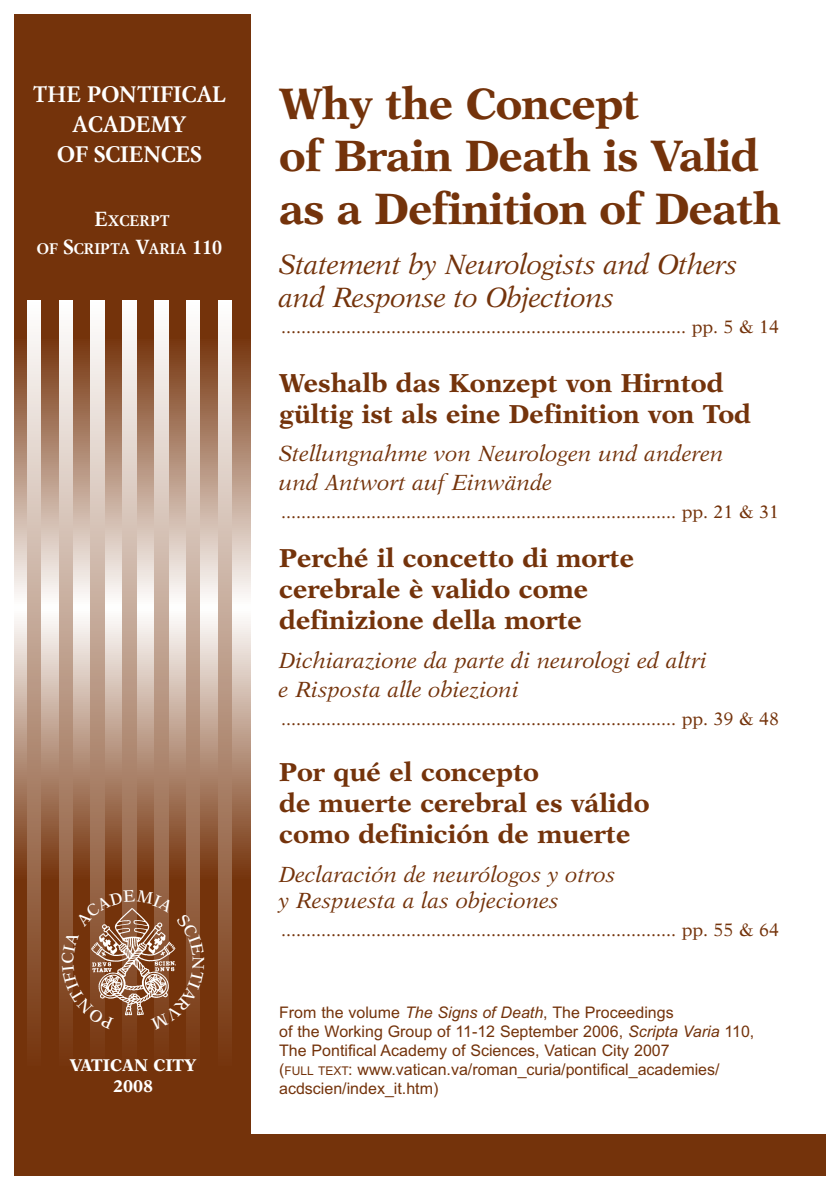
<style>
.page{position:relative;width:840px;height:1190px;background:#fff}
.page>*{position:absolute;margin:0;border:0;box-sizing:border-box;transform-origin:0 0}
.t1{font:700 44px/52.8px "New Aster";letter-spacing:-.02em;color:#74330b}
.t2{font:italic 28px/33.6px "New Aster";letter-spacing:-.015em;color:#74330b}
.t3{font:700 26px/31.2px "New Aster";color:#74330b}
.t4{font:italic 22px/29.4px "New Aster";color:#74330b}
.t5{font:700 22px/30px "Simoncini Garamond";color:#fff;text-align:center}
.t6{font:18px "New Aster";color:#74330b}
.t7{font:700 17px/20.4px "New Aster";color:#fff;text-align:center}
.t8{font:16px/19.2px "Arial";color:#74330b}
.t9{font:700 15px/28px "Simoncini Garamond";color:#fff;text-align:center}
.s1{font-size:20px}
.s2{font-style:italic}
.s3{font-size:12px}
</style>
<div class="page">
<div style="left:14px;top:14px;width:812px;height:1162px;background:#74330b"></div>
<svg style="left:14px;top:340px;width:237px;height:538px;background:#bb9b87"></svg>
<svg style="left:27px;top:300px;width:14px;height:741px;background:#bc9d8a"></svg>
<svg style="left:59px;top:300px;width:14px;height:741px;background:#c5aa9a"></svg>
<svg style="left:91px;top:300px;width:14px;height:741px;background:#c8ae9f"></svg>
<svg style="left:123px;top:300px;width:13px;height:741px;background:#c8ae9f"></svg>
<svg style="left:155px;top:300px;width:13px;height:741px;background:#c8ae9f"></svg>
<svg style="left:186px;top:300px;width:14px;height:741px;background:#c8ae9f"></svg>
<svg style="left:218px;top:300px;width:14px;height:741px;background:#bc9d8a"></svg>
<div style="left:251px;top:14px;width:575px;height:1120px;background:#fff"></div>
<svg style="left:62px;top:890px;width:138px;height:140px"></svg>
<p class="t5" style="left:33px;top:81px;width:195px">THE PONTIFICAL<br>ACADEMY<br>OF SCIENCES</p>
<p class="t9" style="left:37px;top:208px;width:187px"><span class="s1">E</span>XCERPT<br>OF <span class="s1">S</span>CRIPTA <span class="s1">V</span>ARIA <span class="s1">110</span></p>
<p class="t7" style="left:70px;top:1057px;width:128px">VATICAN CITY<br>2008</p>
<h1 class="t1" style="left:279px;top:80px;width:503px">Why the Concept<br>of Brain Death is Valid as a Definition of Death</h1>
<h2 class="t2" style="left:279px;top:249px;width:460px">Statement by Neurologists and Others and Response to Objections</h2>
<p class="t6" style="left:281px;top:319px;width:500px">................................................................................. pp. 5 &amp; 14</p>
<h3 class="t3" style="left:279px;top:369px;width:473px">Weshalb das Konzept von Hirntod gültig ist als eine Definition von Tod</h3>
<p class="t4" style="left:279px;top:440px;width:446px">Stellungnahme von Neurologen und anderen und Antwort auf Einwände</p>
<p class="t6" style="left:281px;top:505px;width:500px">............................................................................... pp. 21 &amp; 31</p>
<h3 class="t3" style="left:279px;top:544px;width:356px">Perché il concetto di morte cerebrale è valido come definizione della morte</h3>
<p class="t4" style="left:279px;top:647px;width:430px">Dichiarazione da parte di neurologi ed altri e Risposta alle obiezioni</p>
<p class="t6" style="left:281px;top:712px;width:500px">............................................................................... pp. 39 &amp; 48</p>
<h3 class="t3" style="left:279px;top:758px;width:372px">Por qué el concepto<br>de muerte cerebral es válido como definición de muerte</h3>
<p class="t4" style="left:279px;top:862px;width:338px;line-height:26.4px">Declaración de neurólogos y otros y Respuesta a las objeciones</p>
<p class="t6" style="left:281px;top:922px;width:500px">............................................................................... pp. 55 &amp; 64</p>
<p class="t8" style="left:279px;top:1004px;width:477px">From the volume <span class="s2">The Signs of Death</span>, The Proceedings<br>of the Working Group of 11-12 September 2006, <span class="s2">Scripta Varia</span> 110, The Pontifical Academy of Sciences, Vatican City 2007<br>(<span class="s3">FULL TEXT</span>: www.vatican.va/roman_curia/pontifical_academies/ acdscien/index_it.htm)</p>
</div>
